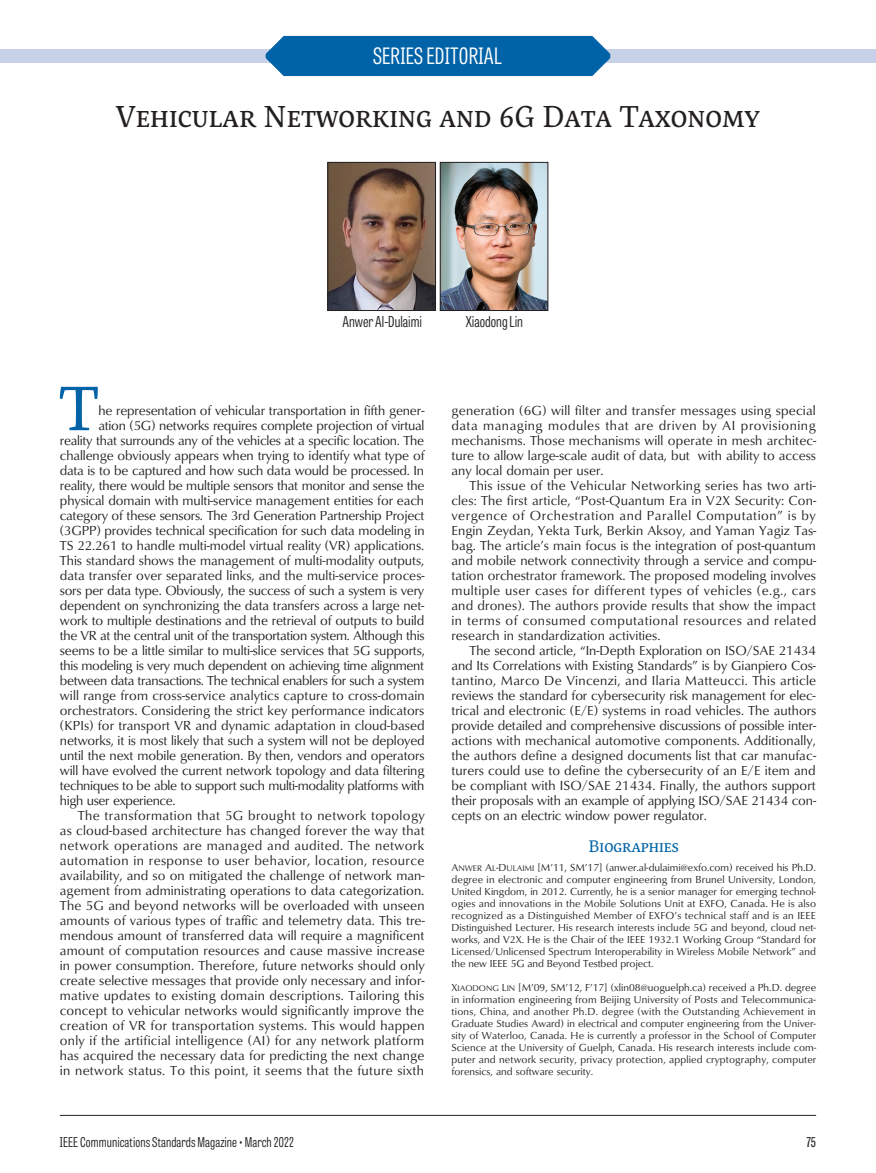
<style>
.page{position:relative;width:876px;height:1173px;background:#fff}
.page>*{position:absolute;margin:0;border:0;box-sizing:border-box;transform-origin:0 0}
.t1{font:62.1px "Servus Slab";color:#0163a7}
.t2{font:30px "Servus Slab";color:#231f20}
.t3{font:300 22.5px "Tablet Gothic Compressed";letter-spacing:.01em;color:#fff}
.t4{font:16.5px "Servus Slab";color:#0163a7}
.t5{font:300 15px "Tablet Gothic Compressed";color:#231f20}
.t6{font:13.5px/15px "Classico URW";color:#231f20;text-align:justify}
.t7{font:13.5px "Classico URW";letter-spacing:-.025em;color:#231f20}
.t8{font:13.5px "Classico URW";letter-spacing:.02em;color:#231f20}
.t9{font:13.5px "Classico URW";letter-spacing:.03em;color:#231f20}
.t10{font:13.5px "Classico URW";letter-spacing:-.02em;color:#231f20}
.t11{font:13.5px "Classico URW";letter-spacing:.025em;color:#231f20}
.t12{font:300 13.5px "Tablet Gothic Compressed";letter-spacing:.01em;color:#231f20}
.t13{font:13.5px "Tablet Gothic Compressed";color:#231f20}
.t14{font:10.5px/12px "Classico URW";color:#231f20;text-align:justify}
.s1{font-family:"Classico URW Reg SC800"}
.s2{font-family:"Classico URW Reg SC800";font-size:8.4px}
</style>
<div class="page">
<hr style="left:60px;top:1115px;width:756px;height:1px;background:#231f20">
<div style="left:0;top:50px;width:876px;height:13px;background:#c7d1e7"></div>
<div style="left:266px;top:36px;width:344px;height:40px;background:#0163a7"></div>
<img style="left:442px;top:164px;width:104px;height:145px">
<div style="left:440px;top:162px;width:108px;height:149px;border:1px solid #231f20"></div>
<img style="left:330px;top:164px;width:104px;height:145px">
<div style="left:328px;top:162px;width:108px;height:149px;border:1px solid #231f20"></div>
<h3 class="t3" style="left:373px;top:41px;width:130px">SERIES EDITORIAL</h3>
<h2 class="t2" style="left:116px;top:96px;width:646px">Vehicular Networking and 6G Data Taxonomy</h2>
<p class="t5" style="left:342px;top:311px;width:81px">Anwer Al-Dulaimi</p>
<p class="t5" style="left:466px;top:311px;width:59px">Xiaodong Lin</p>
<h1 class="t1" style="left:59px;top:367px;width:40px">T</h1>
<p class="t6" style="left:98px;top:402px;width:328px">he representation of vehicular transportation in fifth gener-</p>
<p class="t6" style="left:98px;top:417px;width:328px">ation (5G) networks requires complete projection of virtual</p>
<p class="t10" style="left:60px;top:430px;width:366px">reality that surrounds any of the vehicles at a specific location. The</p>
<p class="t6" style="left:60px;top:447px;width:366px">challenge obviously appears when trying to identify what type of</p>
<p class="t6" style="left:60px;top:462px;width:366px">data is to be captured and how such data would be processed. In</p>
<p class="t10" style="left:60px;top:475px;width:366px">reality, there would be multiple sensors that monitor and sense the</p>
<p class="t6" style="left:60px;top:492px;width:366px">physical domain with multi-service management entities for each</p>
<p class="t6" style="left:60px;top:507px;width:366px">category of these sensors. The 3rd Generation Partnership Project</p>
<p class="t6" style="left:60px;top:522px;width:366px">(3GPP) provides technical specification for such data modeling in</p>
<p class="t6" style="left:60px;top:537px;width:366px">TS 22.261 to handle multi-model virtual reality (VR) applications.</p>
<p class="t6" style="left:60px;top:552px;width:366px">This standard shows the management of multi-modality outputs,</p>
<p class="t6" style="left:60px;top:567px;width:366px">data transfer over separated links, and the multi-service proces-</p>
<p class="t6" style="left:60px;top:582px;width:366px">sors per data type. Obviously, the success of such a system is very</p>
<p class="t6" style="left:60px;top:597px;width:366px">dependent on synchronizing the data transfers across a large net-</p>
<p class="t6" style="left:60px;top:612px;width:366px">work to multiple destinations and the retrieval of outputs to build</p>
<p class="t7" style="left:60px;top:625px;width:366px">the VR at the central unit of the transportation system. Although this</p>
<p class="t6" style="left:60px;top:642px;width:366px">seems to be a little similar to multi-slice services that 5G supports,</p>
<p class="t7" style="left:60px;top:655px;width:366px">this modeling is very much dependent on achieving time alignment</p>
<p class="t7" style="left:60px;top:670px;width:366px">between data transactions. The technical enablers for such a system</p>
<p class="t6" style="left:60px;top:687px;width:366px">will range from cross-service analytics capture to cross-domain</p>
<p class="t6" style="left:60px;top:702px;width:366px">orchestrators. Considering the strict key performance indicators</p>
<p class="t6" style="left:60px;top:717px;width:366px">(KPIs) for transport VR and dynamic adaptation in cloud-based</p>
<p class="t6" style="left:60px;top:732px;width:366px">networks, it is most likely that such a system will not be deployed</p>
<p class="t6" style="left:60px;top:747px;width:366px">until the next mobile generation. By then, vendors and operators</p>
<p class="t6" style="left:60px;top:762px;width:366px">will have evolved the current network topology and data filtering</p>
<p class="t7" style="left:60px;top:775px;width:366px">techniques to be able to support such multi-modality platforms with</p>
<p class="t7" style="left:60px;top:790px;width:117px">high user experience.</p>
<p class="t9" style="left:78px;top:805px;width:348px">The transformation that 5G brought to network topology</p>
<p class="t6" style="left:60px;top:822px;width:366px">as cloud-based architecture has changed forever the way that</p>
<p class="t9" style="left:60px;top:835px;width:366px">network operations are managed and audited. The network</p>
<p class="t9" style="left:60px;top:850px;width:366px">automation in response to user behavior, location, resource</p>
<p class="t6" style="left:60px;top:867px;width:366px">availability, and so on mitigated the challenge of network man-</p>
<p class="t6" style="left:60px;top:882px;width:366px">agement from administrating operations to data categorization.</p>
<p class="t6" style="left:60px;top:897px;width:366px">The 5G and beyond networks will be overloaded with unseen</p>
<p class="t6" style="left:60px;top:912px;width:366px">amounts of various types of traffic and telemetry data. This tre-</p>
<p class="t6" style="left:60px;top:927px;width:366px">mendous amount of transferred data will require a magnificent</p>
<p class="t6" style="left:60px;top:942px;width:366px">amount of computation resources and cause massive increase</p>
<p class="t6" style="left:60px;top:957px;width:366px">in power consumption. Therefore, future networks should only</p>
<p class="t6" style="left:60px;top:972px;width:366px">create selective messages that provide only necessary and infor-</p>
<p class="t8" style="left:60px;top:985px;width:366px">mative updates to existing domain descriptions. Tailoring this</p>
<p class="t6" style="left:60px;top:1002px;width:366px">concept to vehicular networks would significantly improve the</p>
<p class="t8" style="left:60px;top:1015px;width:366px">creation of VR for transportation systems. This would happen</p>
<p class="t8" style="left:60px;top:1030px;width:366px">only if the artificial intelligence (AI) for any network platform</p>
<p class="t6" style="left:60px;top:1047px;width:366px">has acquired the necessary data for predicting the next change</p>
<p class="t11" style="left:60px;top:1060px;width:366px">in network status. To this point, it seems that the future sixth</p>
<p class="t6" style="left:451px;top:402px;width:366px">generation (6G) will filter and transfer messages using special data managing modules that are driven by AI provisioning mechanisms. Those mechanisms will operate in mesh architec&shy;ture to allow large-scale audit of data, but with ability to access any local domain per user.</p>
<p class="t6" style="left:451px;top:477px;width:366px;text-indent:18px">This issue of the Vehicular Networking series has two arti&shy;cles: The first article, “Post-Quantum Era in V2X Security: Con&shy;vergence of Orchestration and Parallel Computation” is by Engin Zeydan, Yekta Turk, Berkin Aksoy, and Yaman Yagiz Tas&shy;bag. The article’s main focus is the integration of post-quantum and mobile network connectivity through a service and compu&shy;tation orchestrator framework. The proposed modeling involves multiple user cases for different types of vehicles (e.g., cars and drones). The authors provide results that show the impact in terms of consumed computational resources and related research in standardization activities.</p>
<p class="t6" style="left:451px;top:642px;width:366px;text-indent:18px">The second article, “In-Depth Exploration on ISO/SAE 21434 and Its Correlations with Existing Standards” is by Gianpiero Cos&shy;tantino, Marco De Vincenzi, and Ilaria Matteucci. This article reviews the standard for cybersecurity risk management for elec&shy;trical and electronic (E/E) systems in road vehicles. The authors provide detailed and comprehensive discussions of possible inter&shy;actions with mechanical automotive components. Additionally, the authors define a designed documents list that car manufac&shy;turers could use to define the cybersecurity of an E/E item and be compliant with ISO/SAE 21434. Finally, the authors support their proposals with an example of applying ISO/SAE 21434 con&shy;cepts on an electric window power regulator.</p>
<p class="t4" style="left:588px;top:835px;width:92px">Biographies</p>
<p class="t14" style="left:451px;top:861px;width:366px"><span class="s1">A</span><span class="s2">NWER</span> <span class="s1">A</span><span class="s2">L</span><span class="s1">-D</span><span class="s2">ULAIMI</span> [M’11, SM’17] (anwer.al-dulaimi@exfo.com) received his Ph.D. degree in electronic and computer engineering from Brunel University, London, United Kingdom, in 2012. Currently, he is a senior manager for emerging technol&shy;ogies and innovations in the Mobile Solutions Unit at EXFO, Canada. He is also recognized as a Distinguished Member of EXFO’s technical staff and is an IEEE Distinguished Lecturer. His research interests include 5G and beyond, cloud net&shy;works, and V2X. He is the Chair of the IEEE 1932.1 Working Group “Standard for Licensed/Unlicensed Spectrum Interoperability in Wireless Mobile Network” and the new IEEE 5G and Beyond Testbed project.</p>
<p class="t14" style="left:451px;top:981px;width:366px"><span class="s1">X</span><span class="s2">IAODONG</span> <span class="s1">L</span><span class="s2">IN</span> [M’09, SM’12, F’17] (xlin08@uoguelph.ca) received a Ph.D. degree in information engineering from Beijing University of Posts and Telecommunica&shy;tions, China, and another Ph.D. degree (with the Outstanding Achievement in Graduate Studies Award) in electrical and computer engineering from the Univer&shy;sity of Waterloo, Canada. He is currently a professor in the School of Computer Science at the University of Guelph, Canada. His research interests include com&shy;puter and network security, privacy protection, applied cryptography, computer forensics, and software security.</p>
<p class="t12" style="left:60px;top:1132px;width:235px">IEEE Communications Standards Magazine • March 2022</p>
<p class="t13" style="left:807px;top:1132px;width:11px">75</p>
</div>
